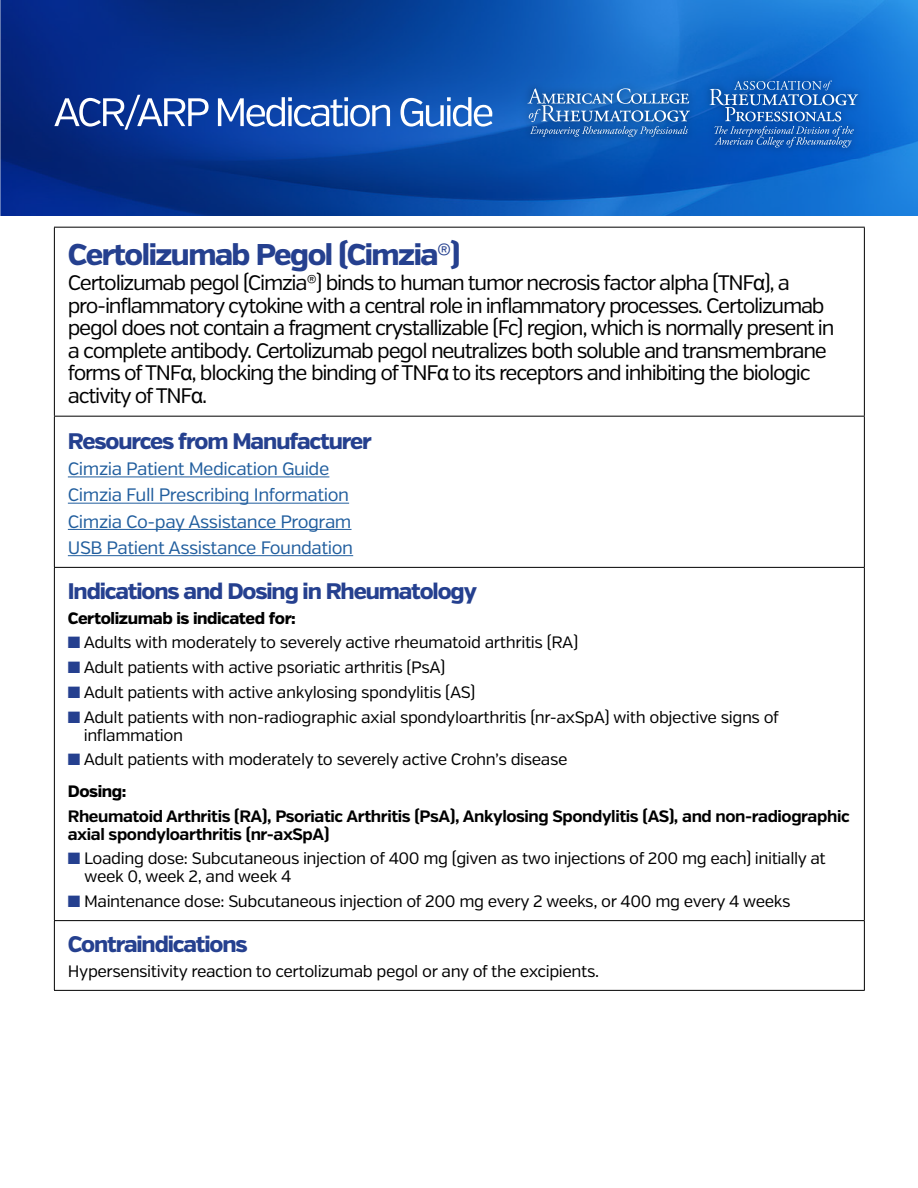
<style>
.page{position:relative;width:918px;height:1188px;background:#fff}
.page>*{position:absolute;margin:0;border:0;box-sizing:border-box;transform-origin:0 0}
.t1{font:800 30px "Verb";letter-spacing:-.05em;color:#25408f}
.t2{font:800 22.5px "Verb";letter-spacing:-.05em;color:#25408f}
.t3{font:21px/22.5px "Verb";letter-spacing:-.06em;color:#000}
.t4{font:18px/26.2px "Verb";letter-spacing:-.025em;color:#215e9e}
.t5{font:16.5px/18px "Verb";letter-spacing:-.025em;color:#000}
.t6{font:700 16.5px/18px "Verb";letter-spacing:-.025em;color:#000}
.t7{font:800 16.5px "Verb";letter-spacing:-.025em;color:#000}
.s1{font-family:"Arial"}
.s2{color:#25408f}
.s3{font-weight:800}
</style>
<div class="page">
<img style="left:0;top:0;width:918px;height:216px">
<img style="left:516px;top:69px;width:353px;height:90px">
<svg style="left:528px;top:88px;width:162px;height:49px;background:#3977be"></svg>
<svg style="left:710px;top:81px;width:148px;height:67px;background:#2c6dbe"></svg>
<svg style="left:54px;top:95px;width:155px;height:35px"></svg>
<svg style="left:218px;top:97px;width:172px;height:30px"></svg>
<svg style="left:401px;top:97px;width:91px;height:30px"></svg>
<hr style="left:54px;top:227px;width:811px;height:1px;background:#000">
<hr style="left:54px;top:228px;width:1px;height:188px;background:#000">
<hr style="left:864px;top:228px;width:1px;height:188px;background:#000">
<hr style="left:54px;top:416px;width:811px;height:1px;background:#000">
<hr style="left:54px;top:417px;width:1px;height:150px;background:#000">
<hr style="left:864px;top:417px;width:1px;height:150px;background:#000">
<hr style="left:54px;top:567px;width:811px;height:1px;background:#000">
<hr style="left:54px;top:568px;width:1px;height:352px;background:#000">
<hr style="left:864px;top:568px;width:1px;height:352px;background:#000">
<hr style="left:54px;top:920px;width:811px;height:1px;background:#000">
<hr style="left:54px;top:921px;width:1px;height:69px;background:#000">
<hr style="left:864px;top:921px;width:1px;height:69px;background:#000">
<hr style="left:54px;top:990px;width:811px;height:1px;background:#000">
<hr style="left:68px;top:476px;width:261px;height:1px;background:#215e9e">
<hr style="left:68px;top:503px;width:281px;height:1px;background:#215e9e">
<hr style="left:68px;top:529px;width:284px;height:1px;background:#215e9e">
<hr style="left:68px;top:555px;width:285px;height:1px;background:#215e9e">
<h1 class="t1" style="left:68px;top:236px;width:394px">Certolizumab Pegol (Cimzia®)</h1>
<p class="t3" style="left:68px;top:272px;width:768px">Certolizumab pegol (Cimzia®) binds to human tumor necrosis factor alpha (TNF<span class="s1">α</span>), a pro-inflammatory cytokine with a central role in inflammatory processes. Certolizumab pegol does not contain a fragment crystallizable (Fc) region, which is normally present in a complete antibody. Certolizumab pegol neutralizes both soluble and transmembrane forms of TNF<span class="s1">α</span>, blocking the binding of TNF<span class="s1">α</span> to its receptors and inhibiting the biologic activity of TNF<span class="s1">α</span>.</p>
<h2 class="t2" style="left:68px;top:427px;width:306px">Resources from Manufacturer</h2>
<p class="t4" style="left:68px;top:456px;width:287px">Cimzia Patient Medication Guide Cimzia Full Prescribing Information Cimzia Co-pay Assistance Program USB Patient Assistance Foundation</p>
<h2 class="t2" style="left:68px;top:577px;width:411px">Indications and Dosing in Rheumatology</h2>
<p class="t7" style="left:68px;top:608px;width:230px">Certolizumab is indicated for:</p>
<p class="t5" style="left:68px;top:634px;width:512px"><span class="s2">■</span> Adults with moderately to severely active rheumatoid arthritis (RA)</p>
<p class="t5" style="left:68px;top:659px;width:379px"><span class="s2">■</span> Adult patients with active psoriatic arthritis (PsA)</p>
<p class="t5" style="left:68px;top:683px;width:409px"><span class="s2">■</span> Adult patients with active ankylosing spondylitis (AS)</p>
<p class="t5" style="left:84px;top:708px;width:697px;text-indent:-16px"><span class="s2">■</span> Adult patients with non-radiographic axial spondyloarthritis (nr-axSpA) with objective signs of inflammation</p>
<p class="t5" style="left:68px;top:744px;width:501px;line-height:31.5px"><span class="s2">■</span> Adult patients with moderately to severely active Crohn’s disease<br><span class="s3">Dosing:</span></p>
<p class="t6" style="left:68px;top:807px;width:783px">Rheumatoid Arthritis (RA), Psoriatic Arthritis (PsA), Ankylosing Spondylitis (AS), and non-radiographic axial spondyloarthritis (nr-axSpA)</p>
<p class="t5" style="left:84px;top:850px;width:743px;text-indent:-16px"><span class="s2">■</span> Loading dose: Subcutaneous injection of 400 mg (given as two injections of 200 mg each) initially at week 0, week 2, and week 4</p>
<p class="t5" style="left:68px;top:893px;width:724px"><span class="s2">■</span> Maintenance dose: Subcutaneous injection of 200 mg every 2 weeks, or 400 mg every 4 weeks</p>
<h2 class="t2" style="left:68px;top:931px;width:181px">Contraindications</h2>
<p class="t5" style="left:68px;top:962px;width:533px">Hypersensitivity reaction to certolizumab pegol or any of the excipients.</p>
</div>
